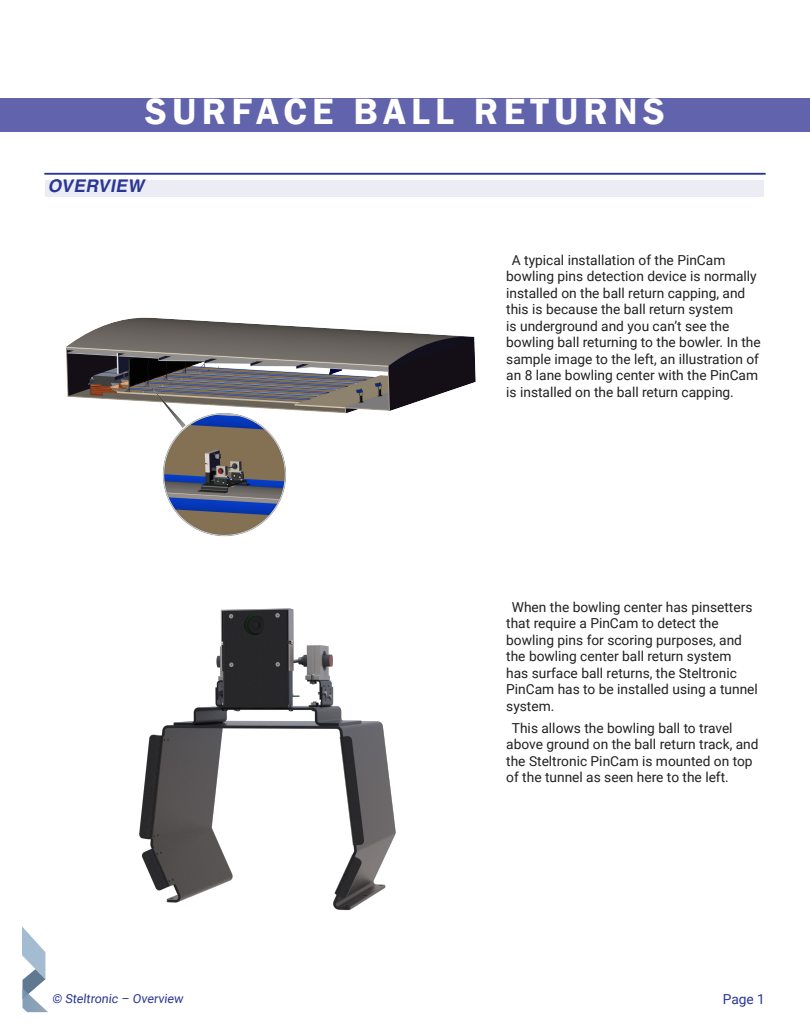
<style>
.page{position:relative;width:810px;height:1035px;background:#fff}
.page>*{position:absolute;margin:0;border:0;box-sizing:border-box;transform-origin:0 0}
.Chapter_Title{font:600 37.5px "Franklin Gothic";letter-spacing:.14em;color:#fff}
.Heading{font:italic 700 17.5px "Helvetica LT Std";color:#293695}
.Body_Text{font:13.75px/16.5px "Roboto";color:#231f20}
.t1{font:13.75px "Roboto";color:#293695}
.t2{font:12.5px "Roboto";color:#293695}
</style>
<div class="page">
<svg style="left:22px;top:926px;width:26px;height:86px"></svg>
<div style="left:0;top:98px;width:810px;height:33px;background:#6163ac"></div>
<img style="left:66px;top:317px;width:410px;height:220px">
<img style="left:139px;top:608px;width:257px;height:303px">
<div style="left:46px;top:180px;width:718px;height:17px;background:#ececf5"></div>
<hr style="left:45px;top:173px;width:720px;height:2px;background:#293695">
<p class="Chapter_Title" style="left:145px;top:89px;width:521px">SURFACE BALL RETURNS</p>
<p class="Heading" style="left:48px;top:175px;width:101px">OVERVIEW</p>
<p class="Body_Text" style="left:506px;top:251px;width:256px;text-indent:6px">A typical installation of the PinCam bowling pins detection device is normally installed on the ball return capping, and this is because the ball return system<br>is underground and you can’t see the bowling ball returning to the bowler. In the sample image to the left, an illustration of an 8 lane bowling center with the PinCam is installed on the ball return capping.</p>
<p class="Body_Text" style="left:506px;top:598px;width:253px;text-indent:6px">When the bowling center has pinsetters that require a PinCam to detect the bowling pins for scoring purposes, and the bowling center ball return system<br>has surface ball returns, the Steltronic PinCam has to be installed using a tunnel system.</p>
<p class="Body_Text" style="left:506px;top:719px;width:254px;text-indent:6px">This allows the bowling ball to travel above ground on the ball return track, and the Steltronic PinCam is mounted on top of the tunnel as seen here to the left.</p>
<p class="t2" style="left:52px;top:990px;width:134px">© Steltronic – Overview</p>
<p class="t1" style="left:723px;top:990px;width:44px">Page 1</p>
</div>
